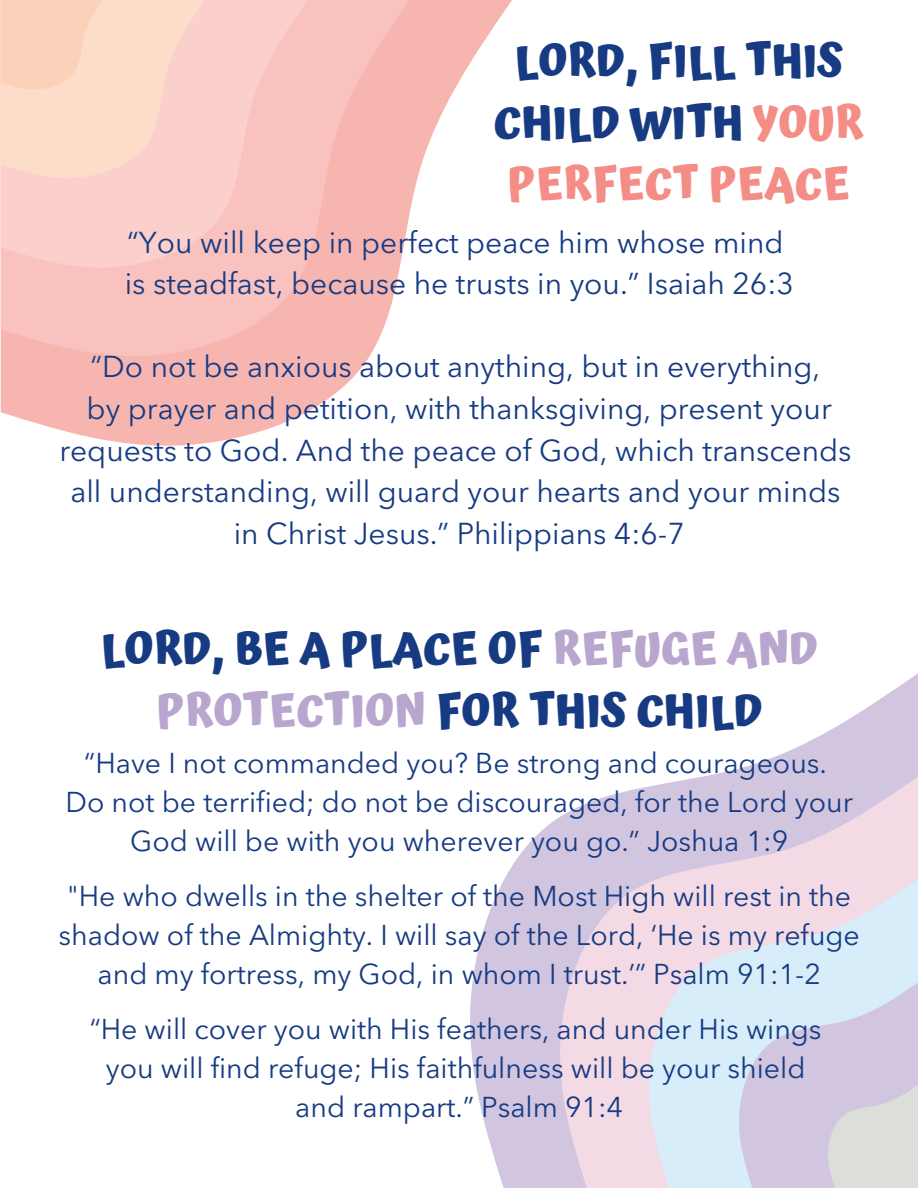
<style>
.page{position:relative;width:918px;height:1188px;background:#fff}
.page>*{position:absolute;margin:0;border:0;box-sizing:border-box;transform-origin:0 0}
.t1{font:700 45px/61.8px "Atma";color:#173b82;text-align:center}
.t2{font:30px/41.7px "Avenir Next LT Pro";color:#173b82}
.t3{font:28.5px/39px "Avenir Next LT Pro";color:#173b82;text-align:center}
.s1{color:#f48d85}
.s2{color:#b8a6cf}
</style>
<div class="page">
<svg style="left:1px;top:0;width:511px;height:446px"></svg>
<svg style="left:1px;top:0;width:408px;height:359px;background:#f8bdb9"></svg>
<svg style="left:1px;top:0;width:307px;height:270px;background:#fac9c6"></svg>
<svg style="left:1px;top:0;width:204px;height:179px;background:#fcd7c6"></svg>
<svg style="left:470px;top:673px;width:448px;height:515px"></svg>
<svg style="left:557px;top:777px;width:361px;height:411px;background:#e3d1e3"></svg>
<svg style="left:647px;top:879px;width:271px;height:309px;background:#e2e5f0"></svg>
<svg style="left:738px;top:982px;width:180px;height:206px;background:#d4d3e4"></svg>
<h1 class="t1" style="left:494px;top:29px;width:371px">LORD, FILL THIS<br>CHILD WITH <span class="s1">YOUR<br>PERFECT PEACE</span></h1>
<p class="t2" style="left:125px;top:224px;width:671px">“You will keep in perfect peace him whose mind is steadfast, because he trusts in you.” Isaiah 26:3</p>
<p class="t2" style="left:59px;top:349px;width:794px;text-align:center">“Do not be anxious about anything, but in everything,<br>by prayer and petition, with thanksgiving, present your requests to God. And the peace of God, which transcends all understanding, will guard your hearts and your minds in Christ Jesus.” Philippians 4:6-7</p>
<h1 class="t1" style="left:101px;top:617px;width:719px">LORD, BE A PLACE OF <span class="s2">REFUGE AND<br>PROTECTION</span> FOR THIS CHILD</h1>
<p class="t3" style="left:66px;top:746px;width:789px">“Have I not commanded you? Be strong and courageous.<br>Do not be terrified; do not be discouraged, for the Lord your<br>God will be with you wherever you go.” Joshua 1:9</p>
<p class="t3" style="left:59px;top:879px;width:803px">"He who dwells in the shelter of the Most High will rest in the shadow of the Almighty. I will say of the Lord, ‘He is my refuge and my fortress, my God, in whom I trust.’” Psalm 91:1-2</p>
<p class="t3" style="left:90px;top:1012px;width:733px">“He will cover you with His feathers, and under His wings you will find refuge; His faithfulness will be your shield and rampart.” Psalm 91:4</p>
</div>
